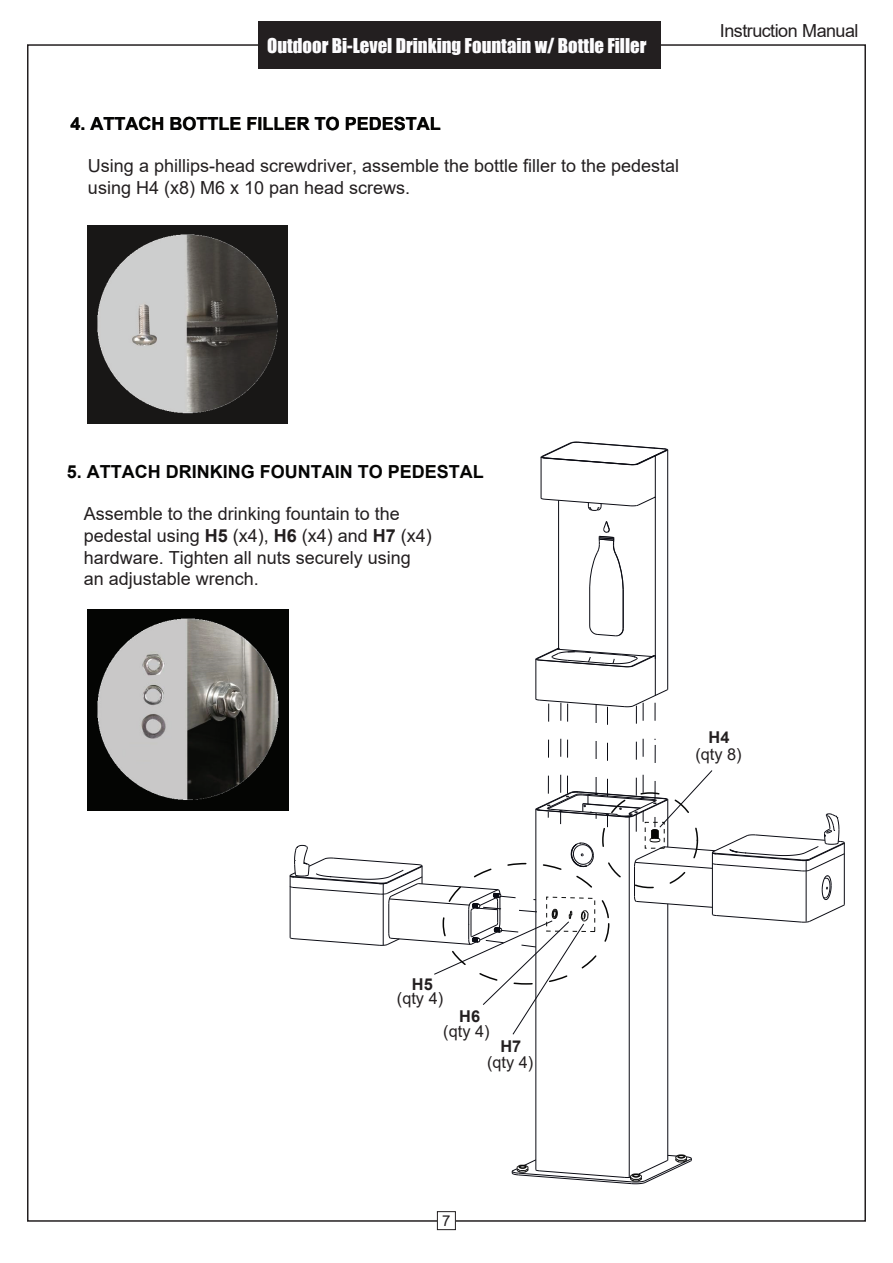
<style>
.page{position:relative;width:893px;height:1263px;background:#fff}
.page>*{position:absolute;margin:0;border:0;box-sizing:border-box;transform-origin:0 0}
.t1{font:18.75px "Impact";color:#fcfbfd}
.t2{font:18px/21.6px "Arial";color:#231f20}
.t3{font:700 18px "Arial";color:#050504}
.t4{font:18px "Arial";letter-spacing:-.03em;color:#231f20}
.t5{font:16.35px/30.8px "Arial";color:#231f20}
.t6{font:700 16.35px "Arial";color:#231f20}
.t7{font:15px "Arial";color:#231f20}
.s1{font-weight:700}
</style>
<div class="page">
<img style="left:88px;top:610px;width:200px;height:200px">
<div style="left:437px;top:1211px;width:19px;height:19px;border:1px solid #231f20"></div>
<div style="left:258px;top:21px;width:402px;height:48px;background:#231f20"></div>
<img style="left:88px;top:225px;width:200px;height:199px">
<hr style="left:536px;top:659px;width:1px;height:40px;background:#0b0c14">
<hr style="left:536px;top:809px;width:1px;height:361px;background:#0b0c14">
<hr style="left:541px;top:457px;width:1px;height:41px;background:#0b0c14">
<hr style="left:558px;top:500px;width:1px;height:148px;background:#0b0c14">
<hr style="left:589px;top:587px;width:1px;height:39px;background:#0b0c14">
<hr style="left:623px;top:589px;width:1px;height:39px;background:#0b0c14">
<hr style="left:655px;top:456px;width:1px;height:203px;background:#0b0c14">
<hr style="left:655px;top:655px;width:1px;height:40px;background:#0b0c14">
<hr style="left:667px;top:450px;width:1px;height:239px;background:#0b0c14">
<hr style="left:667px;top:904px;width:1px;height:256px;background:#0b0c14">
<svg style="left:589px;top:625px;width:35px;height:11px"></svg>
<svg style="left:535px;top:647px;width:121px;height:20px"></svg>
<svg style="left:589px;top:521px;width:35px;height:69px"></svg>
<svg style="left:540px;top:496px;width:116px;height:15px"></svg>
<svg style="left:540px;top:442px;width:128px;height:23px"></svg>
<hr style="left:629px;top:817px;width:1px;height:360px;background:#0b0c14">
<svg style="left:289px;top:689px;width:556px;height:346px"></svg>
<svg style="left:512px;top:1154px;width:180px;height:30px"></svg>
<p class="t1" style="left:267px;top:31px;width:381px">Outdoor Bi-Level Drinking Fountain w/ Bottle Filler</p>
<p class="t3" style="left:71px;top:111px;width:372px">4. ATTACH BOTTLE FILLER TO PEDESTAL</p>
<p class="t2" style="left:88px;top:155px;width:593px">Using a phillips-head screwdriver, assemble the bottle filler to the pedestal using H4 (x8) M6 x 10 pan head screws.</p>
<p class="t4" style="left:720px;top:18px;width:140px">Instruction Manual</p>
<p class="t3" style="left:67px;top:459px;width:419px">5. ATTACH DRINKING FOUNTAIN TO PEDESTAL</p>
<p class="t2" style="left:84px;top:503px;width:350px">Assemble to the drinking fountain to the pedestal using <span class="s1">H5</span> (x4), <span class="s1">H6</span> (x4) and <span class="s1">H7</span> (x4) hardware. Tighten all nuts securely using an adjustable wrench.</p>
<p class="t6" style="left:412px;top:973px;width:22px">H5</p>
<p class="t5" style="left:397px;top:983px;width:48px">(qty 4)</p>
<p class="t6" style="left:459px;top:1004px;width:22px">H6</p>
<p class="t5" style="left:487px;top:1015px;width:48px;text-indent:-44px">(qty 4)<br>(qty 4)</p>
<p class="t6" style="left:500px;top:1035px;width:22px">H7</p>
<p class="t7" style="left:442px;top:1211px;width:10px">7</p>
<p class="t6" style="left:709px;top:726px;width:22px">H4</p>
<p class="t5" style="left:695px;top:739px;width:48px">(qty 8)</p>
</div>
